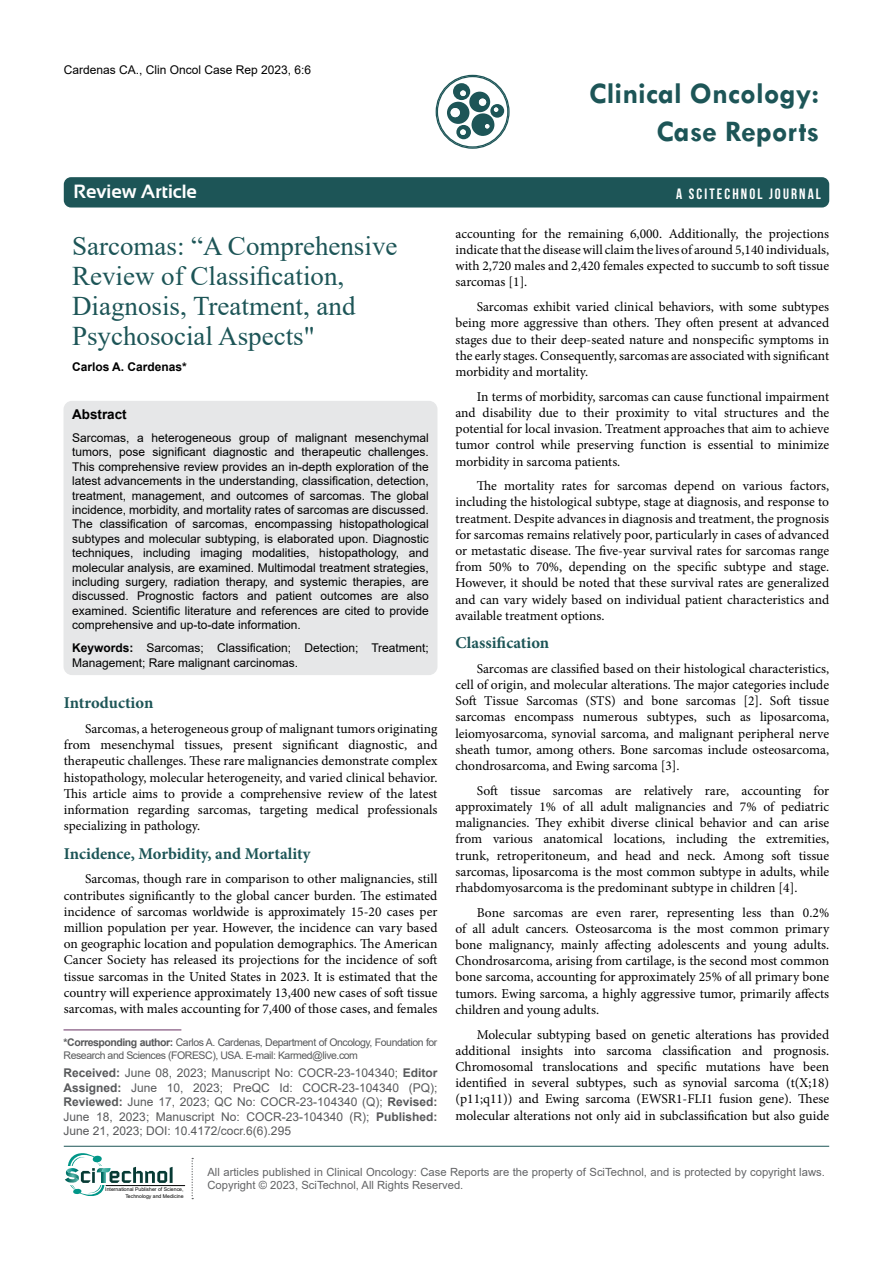
<style>
.page{position:relative;width:893px;height:1263px;background:#fff}
.page>*{position:absolute;margin:0;border:0;box-sizing:border-box;transform-origin:0 0}
.t1{font:700 30px/37.5px "Tw Cen";color:#1d5557;text-align:right}
.t2{font:27px/30px "Times New Roman";color:#1d5557}
.t3{font:700 19.2px "Sansation";color:#fff}
.t4{font:700 16.5px "Minion Pro";color:#1d5557}
.t5{font:700 15px "Bebas Neue";letter-spacing:.14em;color:#fff}
.t6{font:13.5px/16.2px "Minion Pro";color:#000;text-align:justify}
.t7{font:700 13.5px "Arial";color:#000}
.t8{font:12px/14.4px "Arial";color:#000;text-align:justify}
.t9{font:12px/14.4px "Arial";color:#58595b;text-align:justify}
.t10{font:700 12px "Arial";color:#000}
.t11{font:11.25px/13.5px "Arial";color:#636466}
.t12{font:10.5px/12.6px "Arial";letter-spacing:-.04em;color:#58595b}
.t13{font:5.1px/6.1px "Arial";color:#000;text-align:right}
.s1{font-weight:700}
</style>
<div class="page">
<div style="left:64px;top:177px;width:765px;height:30px;background:#1d5557;border-radius:7px"></div>
<hr style="left:64px;top:1146px;width:765px;height:1px;background:#1d5557">
<svg style="left:447px;top:83px;width:57px;height:56px"></svg>
<div style="left:436px;top:75px;width:74px;height:74px;border:1px solid #1d5557;border-radius:50%"></div>
<hr style="left:106px;top:1185px;width:79px;height:1px;background:#000">
<svg style="left:192px;top:1158px;width:1px;height:41px"></svg>
<svg style="left:65px;top:1153px;width:108px;height:43px"></svg>
<hr style="left:64px;top:1029px;width:117px;height:1px;background:#693163">
<div style="left:64px;top:401px;width:373px;height:274px;background:#e6e7e8;border-radius:9px"></div>
<p class="t8" style="left:64px;top:62px;width:249px">Cardenas CA., Clin Oncol Case Rep 2023, 6:6</p>
<h3 class="t3" style="left:74px;top:181px;width:125px">Review Article</h3>
<h2 class="t2" style="left:72px;top:230px;width:327px">Sarcomas: “A Comprehensive<br>Review of Classification,<br>Diagnosis, Treatment, and<br>Psychosocial Aspects"</h2>
<p class="t10" style="left:72px;top:358px;width:116px">Carlos A. Cardenas*</p>
<p class="t7" style="left:72px;top:405px;width:56px">Abstract</p>
<p class="t8" style="left:72px;top:431px;width:358px">Sarcomas, a heterogeneous group of malignant mesenchymal tumors, pose significant diagnostic and therapeutic challenges.<br>This comprehensive review provides an in-depth exploration of the latest advancements in the understanding, classification, detection, treatment, management, and outcomes of sarcomas. The global incidence, morbidity, and mortality rates of sarcomas are discussed.<br>The classification of sarcomas, encompassing histopathological subtypes and molecular subtyping, is elaborated upon. Diagnostic techniques, including imaging modalities, histopathology, and molecular analysis, are examined. Multimodal treatment strategies, including surgery, radiation therapy, and systemic therapies, are discussed. Prognostic factors and patient outcomes are also examined. Scientific literature and references are cited to provide comprehensive and up-to-date information.</p>
<p class="t8" style="left:72px;top:641px;width:358px"><span class="s1">Keywords:</span> Sarcomas; Classification; Detection; Treatment;<br>Management; Rare malignant carcinomas.</p>
<p class="t4" style="left:64px;top:691px;width:91px">Introduction</p>
<p class="t6" style="left:64px;top:721px;width:375px;text-indent:21px">Sarcomas, a heterogeneous group of malignant tumors originating from mesenchymal tissues, present significant diagnostic, and therapeutic challenges. These rare malignancies demonstrate complex histopathology, molecular heterogeneity, and varied clinical behavior.<br>This article aims to provide a comprehensive review of the latest information regarding sarcomas, targeting medical professionals specializing in pathology.</p>
<p class="t4" style="left:64px;top:842px;width:248px">Incidence, Morbidity, and Mortality</p>
<p class="t6" style="left:64px;top:871px;width:375px;text-indent:21px">Sarcomas, though rare in comparison to other malignancies, still contributes significantly to the global cancer burden. The estimated incidence of sarcomas worldwide is approximately 15-20 cases per million population per year. However, the incidence can vary based on geographic location and population demographics. The American Cancer Society has released its projections for the incidence of soft tissue sarcomas in the United States in 2023. It is estimated that the country will experience approximately 13,400 new cases of soft tissue sarcomas, with males accounting for 7,400 of those cases, and females</p>
<p class="t12" style="left:64px;top:1036px;width:375px"><span class="s1">*Corresponding author:</span> Carlos A. Cardenas, Department of Oncology, Foundation for<br>Research and Sciences (FORESC), USA. E-mail: Karmed@live.com</p>
<p class="t9" style="left:64px;top:1066px;width:375px"><span class="s1">Received:</span> June 08, 2023; Manuscript No: COCR-23-104340; <span class="s1">Editor Assigned:</span> June 10, 2023; PreQC Id: COCR-23-104340 (PQ); <span class="s1">Reviewed:</span> June 17, 2023; QC No: COCR-23-104340 (Q); <span class="s1">Revised:<br></span>June 18, 2023; Manuscript No: COCR-23-104340 (R); <span class="s1">Published:<br></span>June 21, 2023; DOI: 10.4172/cocr.6(6).295</p>
<h1 class="t1" style="left:589px;top:74px;width:232px">Clinical Oncology:<br>Case Reports</h1>
<p class="t5" style="left:676px;top:185px;width:146px">A SCITECHNOL JOURNAL</p>
<p class="t6" style="left:455px;top:225px;width:375px">accounting for the remaining 6,000. Additionally, the projections indicate that the disease will claim the lives of around 5,140 individuals, with 2,720 males and 2,420 females expected to succumb to soft tissue sarcomas [1].</p>
<p class="t6" style="left:455px;top:299px;width:375px;text-indent:21px">Sarcomas exhibit varied clinical behaviors, with some subtypes being more aggressive than others. They often present at advanced stages due to their deep-seated nature and nonspecific symptoms in the early stages. Consequently, sarcomas are associated with significant morbidity and mortality.</p>
<p class="t6" style="left:455px;top:388px;width:375px;text-indent:21px">In terms of morbidity, sarcomas can cause functional impairment and disability due to their proximity to vital structures and the potential for local invasion. Treatment approaches that aim to achieve tumor control while preserving function is essential to minimize morbidity in sarcoma patients.</p>
<p class="t6" style="left:455px;top:478px;width:375px;text-indent:21px">The mortality rates for sarcomas depend on various factors, including the histological subtype, stage at diagnosis, and response to treatment. Despite advances in diagnosis and treatment, the prognosis for sarcomas remains relatively poor, particularly in cases of advanced or metastatic disease. The five-year survival rates for sarcomas range from 50% to 70%, depending on the specific subtype and stage.<br>However, it should be noted that these survival rates are generalized and can vary widely based on individual patient characteristics and available treatment options.</p>
<p class="t4" style="left:455px;top:631px;width:95px">Classification</p>
<p class="t6" style="left:455px;top:660px;width:375px;text-indent:21px">Sarcomas are classified based on their histological characteristics, cell of origin, and molecular alterations. The major categories include Soft Tissue Sarcomas (STS) and bone sarcomas [2]. Soft tissue sarcomas encompass numerous subtypes, such as liposarcoma, leiomyosarcoma, synovial sarcoma, and malignant peripheral nerve sheath tumor, among others. Bone sarcomas include osteosarcoma, chondrosarcoma, and Ewing sarcoma [3].</p>
<p class="t6" style="left:455px;top:782px;width:375px;text-indent:21px">Soft tissue sarcomas are relatively rare, accounting for approximately 1% of all adult malignancies and 7% of pediatric malignancies. They exhibit diverse clinical behavior and can arise from various anatomical locations, including the extremities, trunk, retroperitoneum, and head and neck. Among soft tissue sarcomas, liposarcoma is the most common subtype in adults, while rhabdomyosarcoma is the predominant subtype in children [4].</p>
<p class="t6" style="left:455px;top:904px;width:375px;text-indent:21px">Bone sarcomas are even rarer, representing less than 0.2% of all adult cancers. Osteosarcoma is the most common primary bone malignancy, mainly affecting adolescents and young adults.<br>Chondrosarcoma, arising from cartilage, is the second most common bone sarcoma, accounting for approximately 25% of all primary bone tumors. Ewing sarcoma, a highly aggressive tumor, primarily affects children and young adults.</p>
<p class="t6" style="left:455px;top:1026px;width:375px;text-indent:21px">Molecular subtyping based on genetic alterations has provided additional insights into sarcoma classification and prognosis.<br>Chromosomal translocations and specific mutations have been identified in several subtypes, such as synovial sarcoma (t(X;18) (p11;q11)) and Ewing sarcoma (EWSR1-FLI1 fusion gene). These molecular alterations not only aid in subclassification but also guide</p>
<p class="t13" style="left:105px;top:1186px;width:80px">International Publisher of Science,<br>Technology and Medicine</p>
<p class="t11" style="left:207px;top:1165px;width:619px">All articles published in Clinical Oncology: Case Reports are the property of SciTechnol, and is protected by copyright laws.<br>Copyright © 2023, SciTechnol, All Rights Reserved.</p>
</div>
